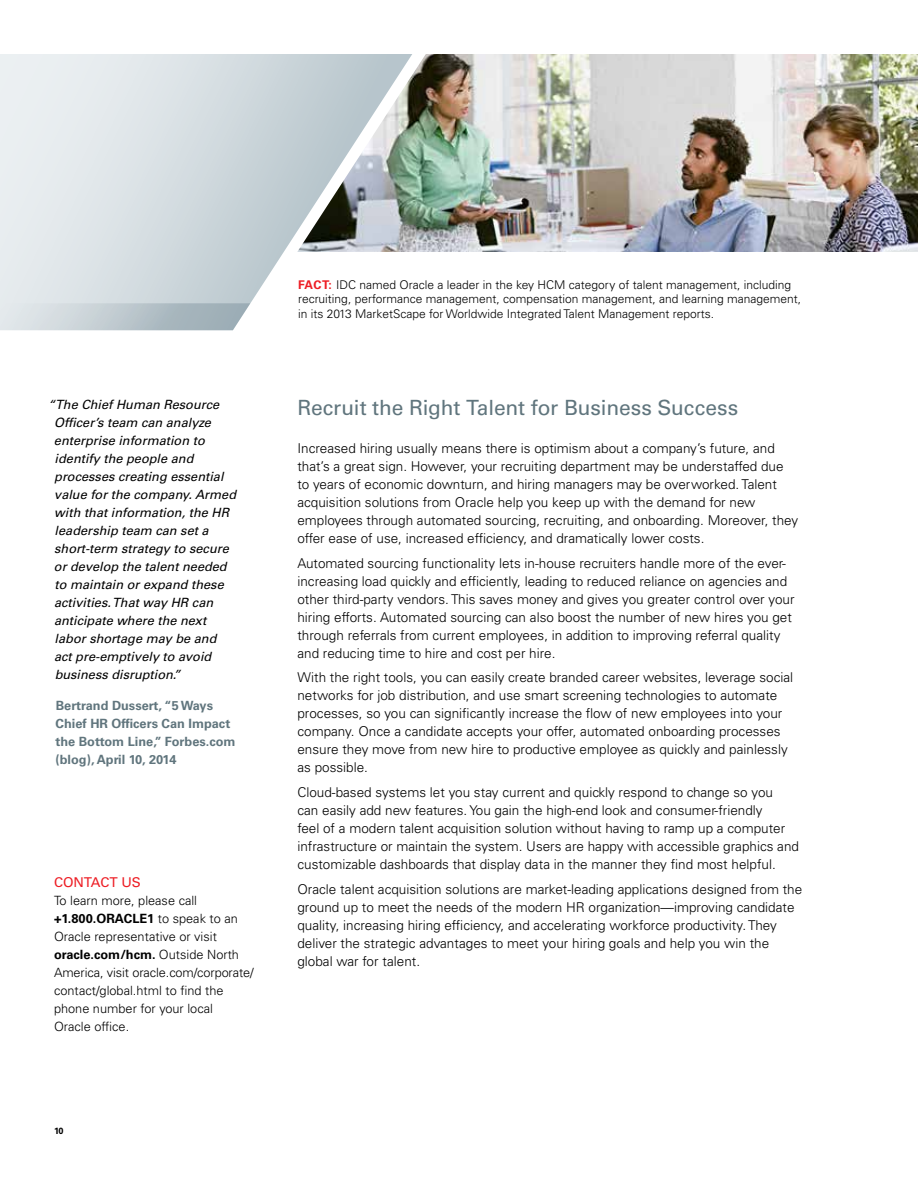
<style>
.page{position:relative;width:918px;height:1188px;background:#fff}
.page>*{position:absolute;margin:0;border:0;box-sizing:border-box;transform-origin:0 0}
.t1{font:21px "Univers LT Std";letter-spacing:-.005em;color:#60757d}
.t2{font:300 13.5px/18px "Univers LT Std";color:#000}
.t3{font:13.5px "Univers LT Std";color:#ed1d24}
.t4{font:italic 12.75px/18px "Univers LT Std";color:#000}
.t5{font:300 12.75px/18px "Univers LT Std";color:#000}
.t6{font:700 12.75px/18px "Univers LT Std";color:#60757d}
.t7{font:300 12px/14.7px "Univers LT Std";color:#000}
.t8{font:700 9px "Univers LT Std";color:#000}
.s1{font-weight:700}
.s2{font-weight:700;color:#ed1d24}
</style>
<div class="page">
<img style="left:412px;top:54px;width:506px;height:198px">
<svg style="left:0;top:54px;width:412px;height:250px"></svg>
<svg style="left:0;top:303px;width:250px;height:27px"></svg>
<p class="t4" style="left:54px;top:395px;width:184px;text-indent:-6px">“The Chief Human Resource<br>Officer’s team can analyze enterprise information to identify the people and processes creating essential value for the company. Armed with that information, the HR leadership team can set a short-term strategy to secure or develop the talent needed to maintain or expand these activities. That way HR can anticipate where the next labor shortage may be and act pre-emptively to avoid business disruption.”</p>
<p class="t6" style="left:55px;top:697px;width:182px">Bertrand Dussert, “5 Ways<br>Chief HR Officers Can Impact the Bottom Line,” Forbes.com (blog), April 10, 2014</p>
<p class="t3" style="left:54px;top:874px;width:88px">CONTACT US</p>
<p class="t5" style="left:54px;top:891px;width:201px">To learn more, please call <span class="s1">+1.800.ORACLE1</span> to speak to an<br>Oracle representative or visit <span class="s1">oracle.com/hcm.</span> Outside North<br>America, visit oracle.com/corporate/ contact/global.html to find the phone number for your local<br>Oracle office.</p>
<p class="t8" style="left:54px;top:1126px;width:11px">10</p>
<p class="t7" style="left:298px;top:277px;width:505px"><span class="s2">FACT:</span> IDC named Oracle a leader in the key HCM category of talent management, including recruiting, performance management, compensation management, and learning management, in its 2013 MarketScape for Worldwide Integrated Talent Management reports.</p>
<h1 class="t1" style="left:297px;top:395px;width:442px">Recruit the Right Talent for Business Success</h1>
<p class="t2" style="left:297px;top:439px;width:502px">Increased hiring usually means there is optimism about a company’s future, and that’s a great sign. However, your recruiting department may be understaffed due to years of economic downturn, and hiring managers may be overworked. Talent acquisition solutions from Oracle help you keep up with the demand for new employees through automated sourcing, recruiting, and onboarding. Moreover, they offer ease of use, increased efficiency, and dramatically lower costs.</p>
<p class="t2" style="left:297px;top:554px;width:499px">Automated sourcing functionality lets in-house recruiters handle more of the ever&shy;increasing load quickly and efficiently, leading to reduced reliance on agencies and other third-party vendors. This saves money and gives you greater control over your hiring efforts. Automated sourcing can also boost the number of new hires you get through referrals from current employees, in addition to improving referral quality and reducing time to hire and cost per hire.</p>
<p class="t2" style="left:297px;top:669px;width:497px">With the right tools, you can easily create branded career websites, leverage social networks for job distribution, and use smart screening technologies to automate processes, so you can significantly increase the flow of new employees into your company. Once a candidate accepts your offer, automated onboarding processes ensure they move from new hire to productive employee as quickly and painlessly as possible.</p>
<p class="t2" style="left:297px;top:783px;width:503px">Cloud-based systems let you stay current and quickly respond to change so you<br>can easily add new features. You gain the high-end look and consumer-friendly<br>feel of a modern talent acquisition solution without having to ramp up a computer infrastructure or maintain the system. Users are happy with accessible graphics and customizable dashboards that display data in the manner they find most helpful.</p>
<p class="t2" style="left:297px;top:880px;width:506px">Oracle talent acquisition solutions are market-leading applications designed from the ground up to meet the needs of the modern HR organization—improving candidate quality, increasing hiring efficiency, and accelerating workforce productivity. They deliver the strategic advantages to meet your hiring goals and help you win the global war for talent.</p>
</div>
